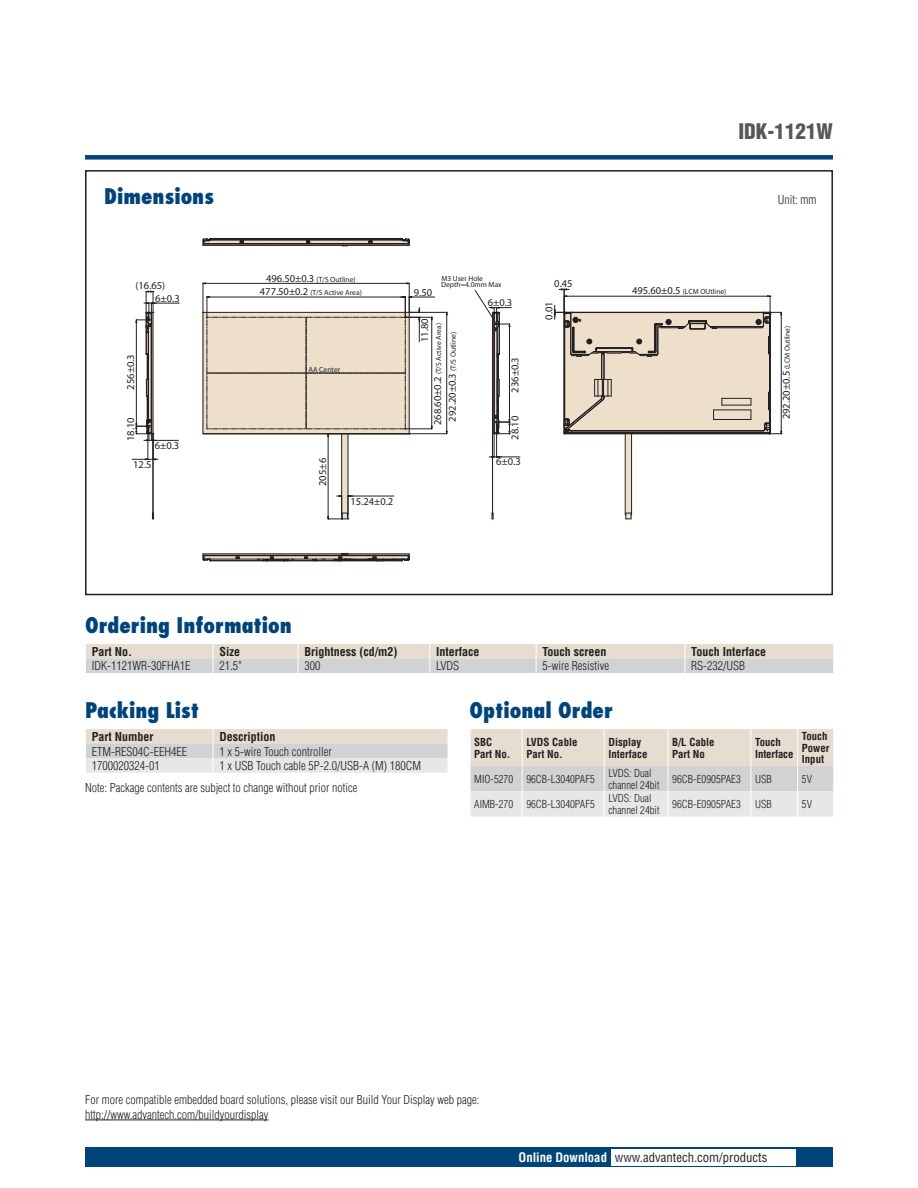
<style>
.page{position:relative;width:918px;height:1188px;background:#fff}
.page>*{position:absolute;margin:0;border:0;box-sizing:border-box;transform-origin:0 0}
.t1{font:800 condensed 21px "Futura";color:#00447b}
.t2{font:900 condensed 21px "Helvetica";color:#57585a}
.t3{font:condensed 12.75px "Helvetica";color:#231f20}
.t4{font:300 condensed 12px/21.9px "Helvetica";color:#231f20}
.t5{font:700 condensed 12px "Helvetica";color:#231f20}
.t6{font:300 condensed 10.8px/11.7px "Helvetica";color:#231f20}
.t7{font:700 condensed 10.8px/11.7px "Helvetica";color:#231f20}
.t8{font:10.5px "Myriad";color:#231f20}
.t9{font:7.5px/14.7px "Myriad";color:#231f20}
.s1{font-size:10.5px}
.s2{font-weight:700;color:#fff}
</style>
<div class="page">
<div style="left:85px;top:155px;width:748px;height:5px;background:#00447b"></div>
<div style="left:85px;top:1147px;width:748px;height:20px;background:#00447b"></div>
<div style="left:611px;top:1149px;width:184px;height:16px;background:#fff"></div>
<div style="left:85px;top:170px;width:748px;height:425px;border:2px solid #231f20"></div>
<svg style="left:86px;top:644px;width:748px;height:29px;background:#dbd7d2"></svg>
<svg style="left:86px;top:729px;width:362px;height:44px;background:#dfddda"></svg>
<hr style="left:85px;top:1120px;width:184px;height:1px;background:#231f20">
<svg style="left:470px;top:729px;width:364px;height:88px;background:#e0ddd9"></svg>
<hr style="left:751px;top:729px;width:1px;height:37px;background:#fff">
<hr style="left:797px;top:729px;width:1px;height:37px;background:#fff">
<hr style="left:470px;top:729px;width:1px;height:37px;background:#fff">
<hr style="left:833px;top:729px;width:1px;height:37px;background:#fff">
<div style="left:626px;top:434px;width:5px;height:85px;background:#eddfca"></div>
<svg style="left:342px;top:437px;width:6px;height:58px"></svg>
<hr style="left:341px;top:434px;width:1px;height:81px;background:#231f20">
<hr style="left:348px;top:434px;width:1px;height:81px;background:#231f20">
<hr style="left:492px;top:434px;width:1px;height:81px;background:#231f20">
<svg style="left:492px;top:513px;width:2px;height:7px"></svg>
<svg style="left:474px;top:290px;width:46px;height:168px"></svg>
<hr style="left:625px;top:434px;width:1px;height:81px;background:#231f20">
<svg style="left:625px;top:513px;width:7px;height:7px"></svg>
<hr style="left:631px;top:434px;width:1px;height:81px;background:#231f20">
<svg style="left:554px;top:289px;width:228px;height:146px"></svg>
<svg style="left:202px;top:238px;width:208px;height:8px;background:#645d57"></svg>
<hr style="left:153px;top:434px;width:1px;height:81px;background:#231f20">
<svg style="left:152px;top:513px;width:2px;height:7px"></svg>
<svg style="left:202px;top:553px;width:208px;height:9px;background:#746e68"></svg>
<hr style="left:328px;top:436px;width:1px;height:80px;background:#231f20">
<hr style="left:348px;top:496px;width:46px;height:1px;background:#231f20">
<svg style="left:327px;top:495px;width:26px;height:25px"></svg>
<hr style="left:409px;top:433px;width:38px;height:1px;background:#231f20">
<hr style="left:409px;top:312px;width:38px;height:1px;background:#231f20">
<hr style="left:446px;top:315px;width:1px;height:116px;background:#231f20">
<svg style="left:203px;top:283px;width:232px;height:154px"></svg>
<svg style="left:132px;top:291px;width:47px;height:169px"></svg>
<h1 class="t2" style="left:738px;top:119px;width:96px">IDK-1121W</h1>
<h1 class="t1" style="left:104px;top:183px;width:111px">Dimensions</h1>
<p class="t4" style="left:778px;top:189px;width:40px">Unit: mm</p>
<p class="t8" style="left:136px;top:280px;width:31px">(16.65)</p>
<p class="t8" style="left:155px;top:293px;width:26px">6±0.3</p>
<p class="t8" style="left:126px;top:390px;width:37px;rotate:-90deg">256±0.3</p>
<p class="t8" style="left:126px;top:441px;width:25px;rotate:-90deg">18.10</p>
<p class="t8" style="left:155px;top:440px;width:26px">6±0.3</p>
<p class="t8" style="left:133px;top:460px;width:20px">12.5</p>
<p class="t9" style="left:266px;top:272px;width:91px"><span class="s1">496.50±0.3</span> (T/S Outline)</p>
<p class="t9" style="left:441px;top:275px;width:62px;line-height:6.6px">M3 User Hole<br>Depth=4.0mm Max</p>
<p class="t9" style="left:260px;top:286px;width:103px"><span class="s1">477.50±0.2</span> (T/S Active Area)</p>
<p class="t8" style="left:414px;top:287px;width:20px">9.50</p>
<p class="t8" style="left:419px;top:342px;width:25px;rotate:-90deg">11.80</p>
<p class="t8" style="left:488px;top:297px;width:26px">6±0.3</p>
<p class="t9" style="left:432px;top:422px;width:100px;text-indent:-3px;rotate:-90deg"><span class="s1">268.60±0.2</span> (T/S Active Area)<br><span class="s1">292.20±0.3</span> (T/S Outline)</p>
<p class="t8" style="left:510px;top:393px;width:37px;rotate:-90deg">236±0.3</p>
<p class="t8" style="left:510px;top:440px;width:25px;rotate:-90deg">28.10</p>
<p class="t9" style="left:309px;top:362px;width:33px">AA Center</p>
<p class="t8" style="left:318px;top:486px;width:29px;rotate:-90deg">205±6</p>
<p class="t8" style="left:350px;top:497px;width:44px">15.24±0.2</p>
<p class="t8" style="left:496px;top:457px;width:26px">6±0.3</p>
<p class="t8" style="left:554px;top:278px;width:20px">0.45</p>
<p class="t8" style="left:544px;top:320px;width:20px;rotate:-90deg">0.01</p>
<p class="t9" style="left:632px;top:285px;width:96px"><span class="s1">495.60±0.5</span> (LCM OUtline)</p>
<p class="t9" style="left:780px;top:419px;width:95px;rotate:-90deg"><span class="s1">292.20±0.5</span> (LCM Outline)</p>
<h1 class="t1" style="left:85px;top:612px;width:208px">Ordering Information</h1>
<p class="t5" style="left:92px;top:644px;width:42px">Part No.</p>
<p class="t5" style="left:219px;top:644px;width:22px">Size</p>
<p class="t5" style="left:304px;top:644px;width:94px">Brightness (cd/m2)</p>
<p class="t5" style="left:436px;top:644px;width:45px">Interface</p>
<p class="t5" style="left:543px;top:644px;width:66px">Touch screen</p>
<p class="t5" style="left:691px;top:644px;width:76px">Touch Interface</p>
<p class="t4" style="left:92px;top:655px;width:100px">IDK-1121WR-30FHA1E</p>
<p class="t4" style="left:219px;top:655px;width:24px">21.5"</p>
<p class="t4" style="left:304px;top:655px;width:17px">300</p>
<p class="t4" style="left:436px;top:655px;width:25px">LVDS</p>
<p class="t4" style="left:543px;top:655px;width:68px">5-wire Resistive</p>
<p class="t4" style="left:691px;top:655px;width:55px">RS-232/USB</p>
<h1 class="t1" style="left:85px;top:697px;width:116px">Packing List</h1>
<p class="t5" style="left:92px;top:729px;width:63px">Part Number</p>
<p class="t5" style="left:219px;top:729px;width:57px">Description</p>
<p class="t4" style="left:92px;top:740px;width:97px">ETM-RES04C-EEH4EE</p>
<p class="t4" style="left:219px;top:740px;width:114px">1 x 5-wire Touch controller</p>
<p class="t4" style="left:92px;top:755px;width:69px">1700020324-01</p>
<h1 class="t1" style="left:470px;top:697px;width:145px">Optional Order</h1>
<p class="t7" style="left:474px;top:736px;width:38px">SBC<br>Part No.</p>
<p class="t7" style="left:526px;top:736px;width:53px">LVDS Cable<br>Part No.</p>
<p class="t7" style="left:608px;top:736px;width:41px">Display<br>Interface</p>
<p class="t7" style="left:672px;top:736px;width:44px">B/L Cable<br>Part No</p>
<p class="t7" style="left:755px;top:736px;width:40px">Touch<br>Interface</p>
<p class="t7" style="left:802px;top:730px;width:29px">Touch<br>Power<br>Input</p>
<p class="t6" style="left:474px;top:773px;width:122px">MIO-5270 96CB-L3040PAF5</p>
<p class="t6" style="left:608px;top:767px;width:52px">LVDS: Dual channel 24bit</p>
<p class="t6" style="left:672px;top:773px;width:70px">96CB-E0905PAE3</p>
<p class="t6" style="left:755px;top:773px;width:18px">USB</p>
<p class="t6" style="left:802px;top:773px;width:12px">5V</p>
<p class="t6" style="left:474px;top:798px;width:122px">AIMB-270 96CB-L3040PAF5</p>
<p class="t6" style="left:608px;top:793px;width:52px">LVDS: Dual channel 24bit</p>
<p class="t6" style="left:672px;top:798px;width:70px">96CB-E0905PAE3</p>
<p class="t6" style="left:755px;top:798px;width:18px">USB</p>
<p class="t6" style="left:802px;top:798px;width:12px">5V</p>
<p class="t4" style="left:85px;top:755px;width:338px;text-indent:134px">1 x USB Touch cable 5P-2.0/USB-A (M) 180CM<br>Note: Package contents are subject to change without prior notice</p>
<p class="t4" style="left:85px;top:1092px;width:396px;line-height:15px">For more compatible embedded board solutions, please visit our Build Your Display web page: http://www.advantech.com/buildyourdisplay</p>
<p class="t3" style="left:519px;top:1150px;width:250px"><span class="s2">Online Download</span> www.advantech.com/products</p>
</div>
